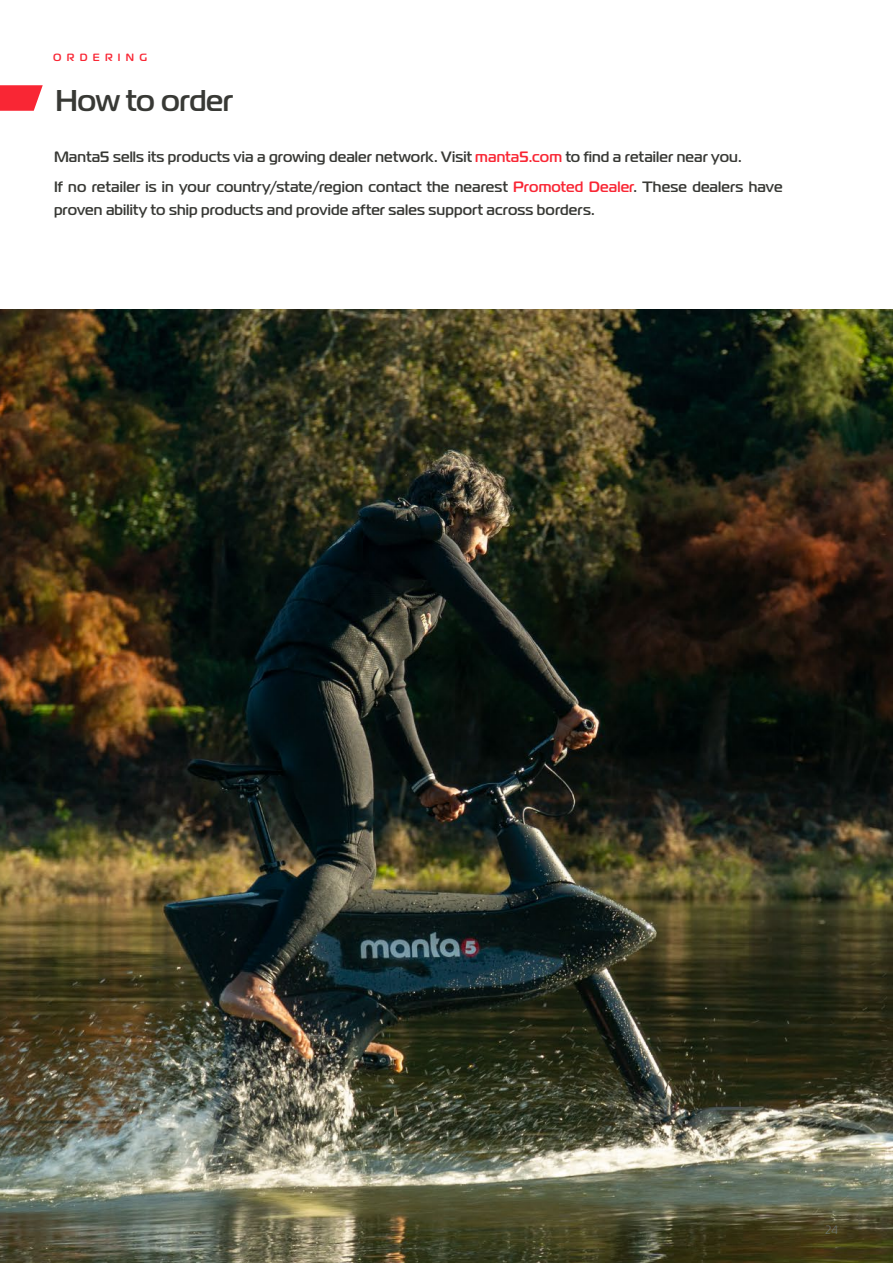
<style>
.page{position:relative;width:893px;height:1263px;background:#fff}
.page>*{position:absolute;margin:0;border:0;box-sizing:border-box;transform-origin:0 0}
.t1{font:500 30px "Magistral";letter-spacing:-.01em;color:#383935}
.t2{font:500 15px/30px "Magistral";letter-spacing:.01em;color:#383935}
.t3{font:300 12px "Magistral Cond";color:#6f7c7d}
.t4{font:500 10.5px "Magistral";letter-spacing:.5em;color:#f92634}
.s1{color:#f92634}
</style>
<div class="page">
<svg style="left:0;top:85px;width:43px;height:26px"></svg>
<img style="left:0;top:310px;width:893px;height:953px">
<p class="t4" style="left:53px;top:51px;width:95px">ORDERING</p>
<h1 class="t1" style="left:55px;top:82px;width:179px">How to order</h1>
<p class="t2" style="left:54px;top:142px;width:730px">Manta5 sells its products via a growing dealer network. Visit <span class="s1">manta5.com</span> to find a retailer near you.<br>If no retailer is in your country/state/region contact the nearest <span class="s1">Promoted Dealer</span>. These dealers have</p>
<p class="t2" style="left:54px;top:195px;width:542px">proven ability to ship products and provide after sales support across borders.</p>
<p class="t3" style="left:825px;top:1223px;width:14px">24</p>
</div>
